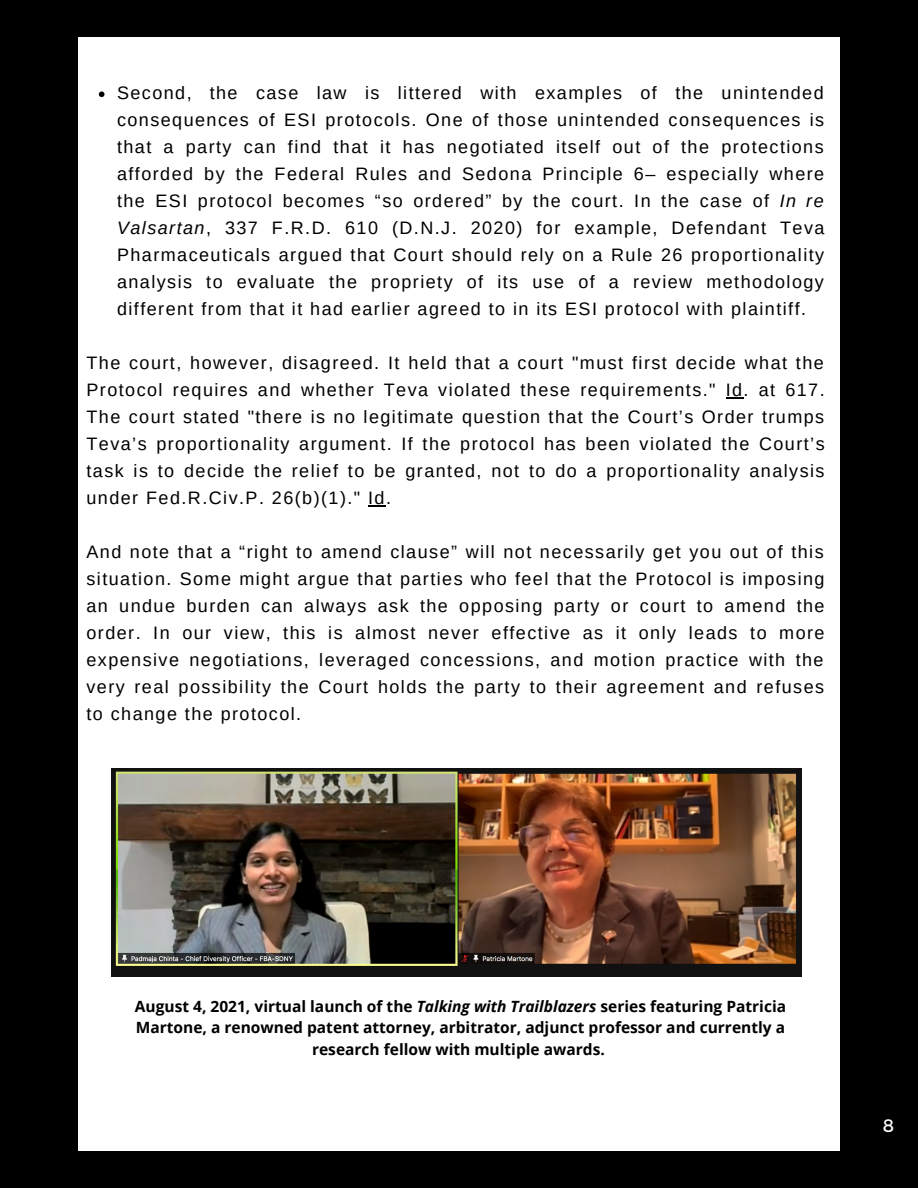
<style>
.page{position:relative;width:918px;height:1188px;background:#000}
.page>*{position:absolute;margin:0;border:0;box-sizing:border-box;transform-origin:0 0}
.t1{font:18px/27px "Arimo";letter-spacing:.08em;color:#000;text-align:justify}
.t2{font:18px "Montserrat";color:#fff}
.t3{font:700 15.6px/21.3px "Open Sans";color:#000;text-align:center}
.s1{font-style:italic}
</style>
<div class="page">
<div style="left:78px;top:37px;width:762px;height:1114px;background:#fff"></div>
<svg style="left:99px;top:91px;width:5px;height:6px"></svg>
<svg style="left:726px;top:397px;width:18px;height:2px"></svg>
<svg style="left:368px;top:505px;width:18px;height:2px"></svg>
<img style="left:111px;top:768px;width:690px;height:209px">
<p class="t1" style="left:117px;top:80px;width:709px">Second, the case law is littered with examples of the unintended consequences of ESI protocols. One of those unintended consequences is that a party can find that it has negotiated itself out of the protections afforded by the Federal Rules and Sedona Principle 6– especially where the ESI protocol becomes “so ordered” by the court. In the case of <span class="s1">In re Valsartan</span>, 337 F.R.D. 610 (D.N.J. 2020) for example, Defendant Teva Pharmaceuticals argued that Court should rely on a Rule 26 proportionality analysis to evaluate the propriety of its use of a review methodology different from that it had earlier agreed to in its ESI protocol with plaintiff.</p>
<p class="t1" style="left:86px;top:350px;width:740px">The court, however, disagreed. It held that a court "must first decide what the Protocol requires and whether Teva violated these requirements." Id. at 617.<br>The court stated "there is no legitimate question that the Court’s Order trumps Teva’s proportionality argument. If the protocol has been violated the Court’s task is to decide the relief to be granted, not to do a proportionality analysis under Fed.R.Civ.P. 26(b)(1)." Id.</p>
<p class="t1" style="left:86px;top:539px;width:740px">And note that a “right to amend clause” will not necessarily get you out of this situation. Some might argue that parties who feel that the Protocol is imposing an undue burden can always ask the opposing party or court to amend the order. In our view, this is almost never effective as it only leads to more expensive negotiations, leveraged concessions, and motion practice with the very real possibility the Court holds the party to their agreement and refuses to change the protocol.</p>
<p class="t3" style="left:135px;top:995px;width:653px">August 4, 2021, virtual launch of the <span class="s1">Talking with Trailblazers</span> series featuring Patricia<br>Martone, a renowned patent attorney, arbitrator, adjunct professor and currently a research fellow with multiple awards.</p>
<p class="t2" style="left:883px;top:1114px;width:13px">8</p>
</div>
